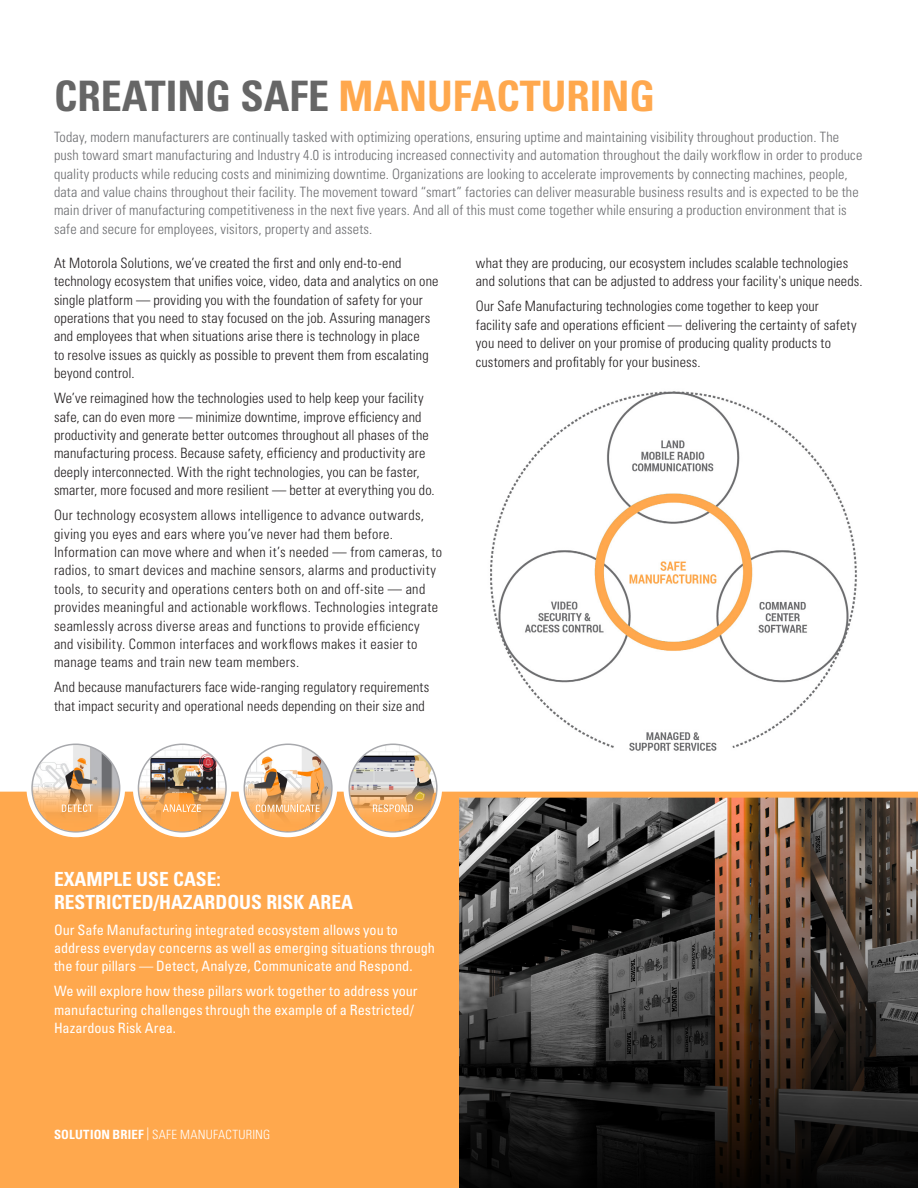
<style>
.page{position:relative;width:918px;height:1188px;background:#fff}
.page>*{position:absolute;margin:0;border:0;box-sizing:border-box;transform-origin:0 0}
.Body_Text{font:700 condensed 42px "Univers LT Std";color:#ffa84d}
.Body_Text-2{font:700 condensed 19.5px/23.2px "Univers LT Std";color:#fff}
.Body_Text-3{font:300 condensed 14.25px/18.3px "Univers LT Std";letter-spacing:.01em;color:#231f20}
.Body_Text-4{font:300 condensed 14.25px/18.3px "Univers LT Std";letter-spacing:.01em;color:#6c6d70}
.Body_Text-5{font:condensed 14.25px/18.3px "Univers LT Std";color:#fff}
.t1{font:300 condensed 12.75px "Univers LT Std";letter-spacing:.02em;color:#fff}
.s1{color:#666}
.s2{font-weight:700}
</style>
<div class="page">
<img style="left:459px;top:798px;width:459px;height:26px">
<svg style="left:459px;top:824px;width:459px;height:364px;background:#3b342f"></svg>
<div style="left:0;top:792px;width:918px;height:6px;background:#ffa84d"></div>
<div style="left:0;top:793px;width:459px;height:395px;background:#ffa84d"></div>
<div style="left:26px;top:739px;width:99px;height:98px;border:6px solid #fff;border-radius:50%"></div>
<img style="left:32px;top:744px;width:88px;height:88px;border-radius:44px">
<div style="left:31px;top:744px;width:89px;height:89px;border:2px solid #a8a9ad;border-radius:50%"></div>
<div style="left:133px;top:739px;width:99px;height:98px;border:6px solid #fff;border-radius:50%"></div>
<img style="left:138px;top:745px;width:88px;height:87px">
<div style="left:138px;top:744px;width:89px;height:89px;border:2px solid #a8a9ad;border-radius:50%"></div>
<div style="left:239px;top:739px;width:98px;height:98px;border:6px solid #fff;border-radius:50%"></div>
<img style="left:244px;top:744px;width:88px;height:88px;border-radius:44px">
<div style="left:244px;top:744px;width:89px;height:89px;border:2px solid #a8a9ad;border-radius:50%"></div>
<div style="left:343px;top:739px;width:99px;height:98px;border:6px solid #fff;border-radius:50%"></div>
<img style="left:349px;top:744px;width:88px;height:88px;border-radius:44px">
<div style="left:348px;top:744px;width:90px;height:89px;border:2px solid #a8a9ad;border-radius:50%"></div>
<svg style="left:244px;top:787px;width:88px;height:44px"></svg>
<svg style="left:32px;top:787px;width:88px;height:44px"></svg>
<svg style="left:139px;top:787px;width:88px;height:44px"></svg>
<svg style="left:349px;top:787px;width:88px;height:44px"></svg>
<img style="left:490px;top:391px;width:367px;height:360px">
<p class="Body_Text" style="left:54px;top:71px;width:603px"><span class="s1">CREATING SAFE</span> MANUFACTURING</p>
<p class="Body_Text-4" style="left:54px;top:128px;width:810px">Today, modern manufacturers are continually tasked with optimizing operations, ensuring uptime and maintaining visibility throughout production. The push toward smart manufacturing and Industry 4.0 is introducing increased connectivity and automation throughout the daily workflow in order to produce quality products while reducing costs and minimizing downtime. Organizations are looking to accelerate improvements by connecting machines, people, data and value chains throughout their facility. The movement toward “smart” factories can deliver measurable business results and is expected to be the main driver of manufacturing competitiveness in the next five years. And all of this must come together while ensuring a production environment that is safe and secure for employees, visitors, property and assets.</p>
<p class="Body_Text-3" style="left:54px;top:254px;width:386px">At Motorola Solutions, we’ve created the first and only end-to-end technology ecosystem that unifies voice, video, data and analytics on one single platform — providing you with the foundation of safety for your operations that you need to stay focused on the job. Assuring managers and employees that when situations arise there is technology in place<br>to resolve issues as quickly as possible to prevent them from escalating beyond control.</p>
<p class="Body_Text-3" style="left:54px;top:389px;width:382px">We’ve reimagined how the technologies used to help keep your facility safe, can do even more — minimize downtime, improve efficiency and productivity and generate better outcomes throughout all phases of the manufacturing process. Because safety, efficiency and productivity are deeply interconnected. With the right technologies, you can be faster, smarter, more focused and more resilient — better at everything you do.</p>
<p class="Body_Text-3" style="left:54px;top:506px;width:390px">Our technology ecosystem allows intelligence to advance outwards, giving you eyes and ears where you’ve never had them before.<br>Information can move where and when it’s needed — from cameras, to radios, to smart devices and machine sensors, alarms and productivity tools, to security and operations centers both on and off-site — and provides meaningful and actionable workflows. Technologies integrate seamlessly across diverse areas and functions to provide efficiency and visibility. Common interfaces and workflows makes it easier to manage teams and train new team members.</p>
<p class="Body_Text-3" style="left:54px;top:678px;width:377px">And because manufacturers face wide-ranging regulatory requirements that impact security and operational needs depending on their size and</p>
<p class="Body_Text-3" style="left:476px;top:254px;width:388px">what they are producing, our ecosystem includes scalable technologies and solutions that can be adjusted to address your facility's unique needs.</p>
<p class="Body_Text-3" style="left:476px;top:297px;width:382px">Our Safe Manufacturing technologies come together to keep your facility safe and operations efficient — delivering the certainty of safety you need to deliver on your promise of producing quality products to customers and profitably for your business.</p>
<p class="Body_Text-2" style="left:54px;top:868px;width:301px">EXAMPLE USE CASE:<br>RESTRICTED/HAZARDOUS RISK AREA</p>
<p class="Body_Text-5" style="left:54px;top:920px;width:383px">Our Safe Manufacturing integrated ecosystem allows you to address everyday concerns as well as emerging situations through the four pillars — Detect, Analyze, Communicate and Respond.</p>
<p class="Body_Text-5" style="left:54px;top:982px;width:365px">We will explore how these pillars work together to address your manufacturing challenges through the example of a Restricted/<br>Hazardous Risk Area.</p>
<p class="t1" style="left:54px;top:1127px;width:218px"><span class="s2">SOLUTION BRIEF</span> | SAFE MANUFACTURING</p>
</div>
